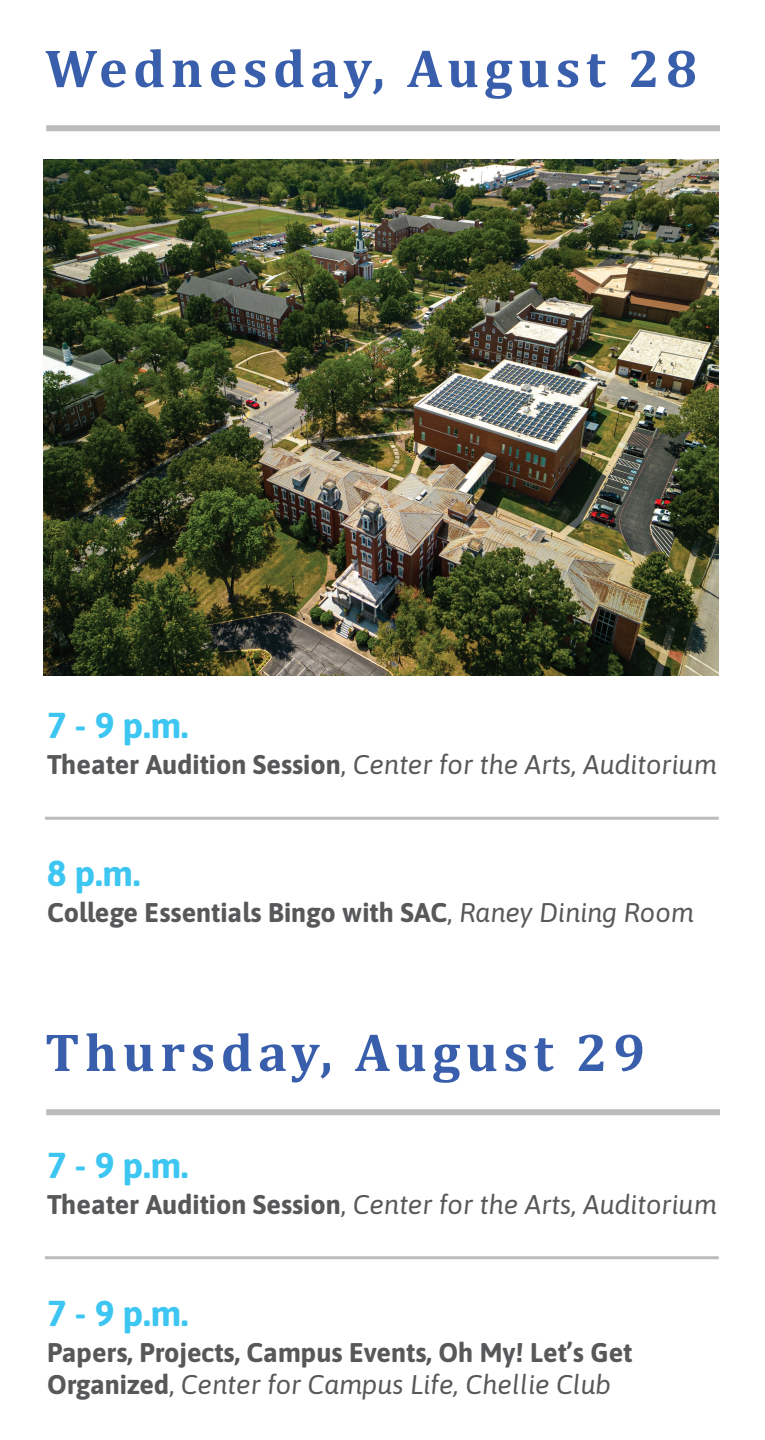
<style>
.page{position:relative;width:765px;height:1440px;background:#fff}
.page>*{position:absolute;margin:0;border:0;box-sizing:border-box;transform-origin:0 0}
.t1{font:700 54px "Cambria";letter-spacing:.1em;color:#395fac}
.t2{font:36px "Asap";color:#3cc6f1}
.t3{font:27px/32.4px "Asap";color:#57585a}
.t4{font:italic 27px "Asap";color:#57585a}
.s1{font-style:normal}
.s2{font-style:italic}
</style>
<div class="page">
<div style="left:46px;top:125px;width:674px;height:6px;background:#bdbcbc"></div>
<div style="left:46px;top:1109px;width:674px;height:6px;background:#bdbcbc"></div>
<hr style="left:45px;top:817px;width:674px;height:3px;background:#231f20">
<hr style="left:45px;top:1256px;width:674px;height:3px;background:#231f20">
<img style="left:44px;top:160px;width:675px;height:515px">
<h1 class="t1" style="left:45px;top:30px;width:654px">Wednesday, August 28</h1>
<h2 class="t2" style="left:47px;top:701px;width:143px">7 - 9 p.m.</h2>
<p class="t4" style="left:47px;top:746px;width:671px"><span class="s1">Theater Audition Session,</span> Center for the Arts, Auditorium</p>
<h2 class="t2" style="left:47px;top:849px;width:95px">8 p.m.</h2>
<p class="t3" style="left:47px;top:895px;width:648px">College Essentials Bingo with SAC, <span class="s2">Raney Dining Room</span></p>
<h1 class="t1" style="left:45px;top:1014px;width:602px">Thursday, August 29</h1>
<h2 class="t2" style="left:47px;top:1140px;width:143px">7 - 9 p.m.</h2>
<p class="t4" style="left:47px;top:1186px;width:671px"><span class="s1">Theater Audition Session,</span> Center for the Arts, Auditorium</p>
<h2 class="t2" style="left:47px;top:1288px;width:143px">7 - 9 p.m.</h2>
<p class="t3" style="left:47px;top:1335px;width:587px">Papers, Projects, Campus Events, Oh My! Let’s Get<br>Organized, <span class="s2">Center for Campus Life, Chellie Club</span></p>
</div>
